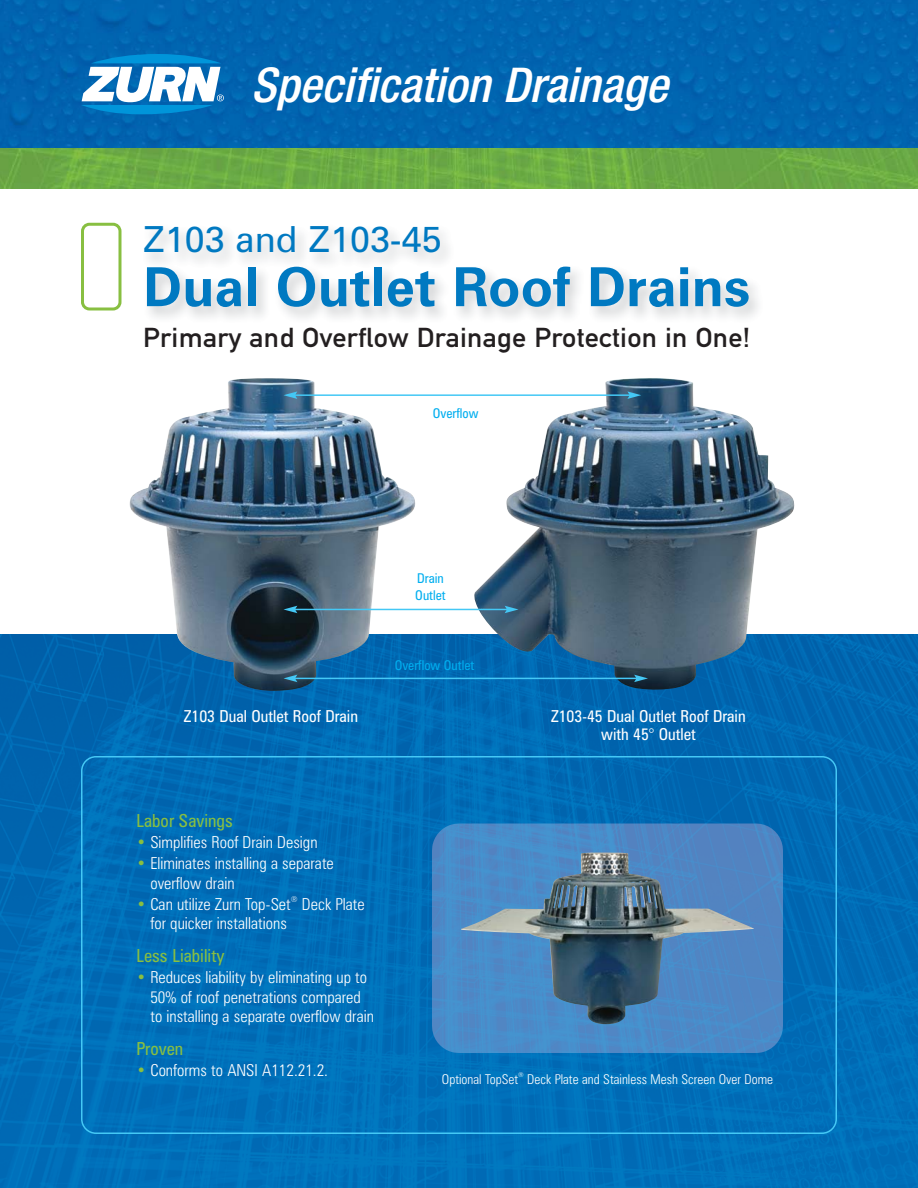
<style>
.page{position:relative;width:918px;height:1188px;background:#fff}
.page>*{position:absolute;margin:0;border:0;box-sizing:border-box;transform-origin:0 0}
.t1{font:700 54px "Zurich BT";color:#0079c1}
.t2{font:italic 500 condensed 48px "Helvetica Neue";color:#fff}
.t3{font:36px "Zurich BT";color:#0079c1}
.t4{font:27px "DIN Mittelschrift";letter-spacing:.01em;color:#231f20;scale:1.05 1}
.t5{font:condensed 18px "Zurich BT";color:#88bf41}
.t6{font:300 condensed 16.5px/19.5px "Zurich BT";color:#fff}
.t7{font:condensed 16.5px/18px "Zurich BT";color:#fff;text-align:center}
.t8{font:300 condensed 13.5px "Zurich BT";color:#fff}
.t9{font:condensed 13.5px/16.5px "Zurich BT";color:#00aeef}
.t10{font:300 condensed 8.25px "Zurich BT";color:#fff}
.t11{font:300 condensed 6.75px "Zurich BT";color:#fff}
.s1{color:#88bf41}
</style>
<div class="page">
<img style="left:0;top:0;width:918px;height:148px">
<svg style="left:0;top:148px;width:918px;height:41px;background:#6cab44"></svg>
<img style="left:0;top:634px;width:918px;height:554px">
<svg style="left:81px;top:756px;width:756px;height:378px;background:#016fb8"></svg>
<svg style="left:81px;top:223px;width:41px;height:87px"></svg>
<svg style="left:81px;top:54px;width:143px;height:60px"></svg>
<img style="left:472px;top:378px;width:324px;height:314px">
<img style="left:130px;top:378px;width:288px;height:313px">
<hr style="left:295px;top:678px;width:342px;height:1px;background:#44c8f5">
<svg style="left:284px;top:675px;width:13px;height:7px"></svg>
<svg style="left:634px;top:675px;width:14px;height:7px"></svg>
<hr style="left:295px;top:609px;width:212px;height:1px;background:#44c8f5">
<svg style="left:284px;top:606px;width:13px;height:7px"></svg>
<svg style="left:505px;top:606px;width:14px;height:7px"></svg>
<hr style="left:295px;top:394px;width:335px;height:2px;background:#44c8f5">
<svg style="left:284px;top:391px;width:13px;height:8px"></svg>
<svg style="left:627px;top:391px;width:14px;height:8px"></svg>
<img style="left:432px;top:824px;width:351px;height:229px">
<img style="left:461px;top:852px;width:293px;height:173px">
<h2 class="t2" style="left:251px;top:67px;width:427px">Specification Drainage</h2>
<h3 class="t3" style="left:143px;top:219px;width:300px">Z103 and Z103-45</h3>
<h1 class="t1" style="left:143px;top:268px;width:609px">Dual Outlet Roof Drains</h1>
<h3 class="t4" style="left:143px;top:327px;width:580px">Primary and Overflow Drainage Protection in One!</h3>
<p class="t9" style="left:433px;top:406px;width:47px">Overflow</p>
<p class="t9" style="left:415px;top:571px;width:32px">Drain<br>Outlet</p>
<p class="t9" style="left:395px;top:657px;width:81px">Overflow Outlet</p>
<p class="t7" style="left:184px;top:707px;width:176px">Z103 Dual Outlet Roof Drain</p>
<p class="t7" style="left:551px;top:707px;width:196px">Z103-45 Dual Outlet Roof Drain with 45° Outlet</p>
<p class="t5" style="left:136px;top:811px;width:98px">Labor Savings</p>
<p class="t6" style="left:136px;top:834px;width:183px"><span class="s1">•</span> Simplifies Roof Drain Design</p>
<p class="t6" style="left:150px;top:855px;width:185px;text-indent:-14px"><span class="s1">•</span> Eliminates installing a separate overflow drain</p>
<p class="t6" style="left:136px;top:896px;width:156px"><span class="s1">•</span> Can utilize Zurn Top-Set</p>
<p class="t10" style="left:291px;top:896px;width:8px">®</p>
<p class="t6" style="left:302px;top:896px;width:64px">Deck Plate</p>
<p class="t6" style="left:150px;top:915px;width:138px">for quicker installations</p>
<p class="t5" style="left:136px;top:946px;width:90px">Less Liability</p>
<p class="t6" style="left:150px;top:969px;width:225px;text-indent:-14px"><span class="s1">•</span> Reduces liability by eliminating up to<br>50% of roof penetrations compared to installing a separate overflow drain</p>
<p class="t5" style="left:136px;top:1039px;width:48px">Proven</p>
<p class="t6" style="left:136px;top:1062px;width:193px"><span class="s1">•</span> Conforms to ANSI A112.21.2.</p>
<p class="t8" style="left:442px;top:1074px;width:78px">Optional TopSet</p>
<p class="t11" style="left:518px;top:1073px;width:7px">®</p>
<p class="t8" style="left:527px;top:1074px;width:247px">Deck Plate and Stainless Mesh Screen Over Dome</p>
</div>
